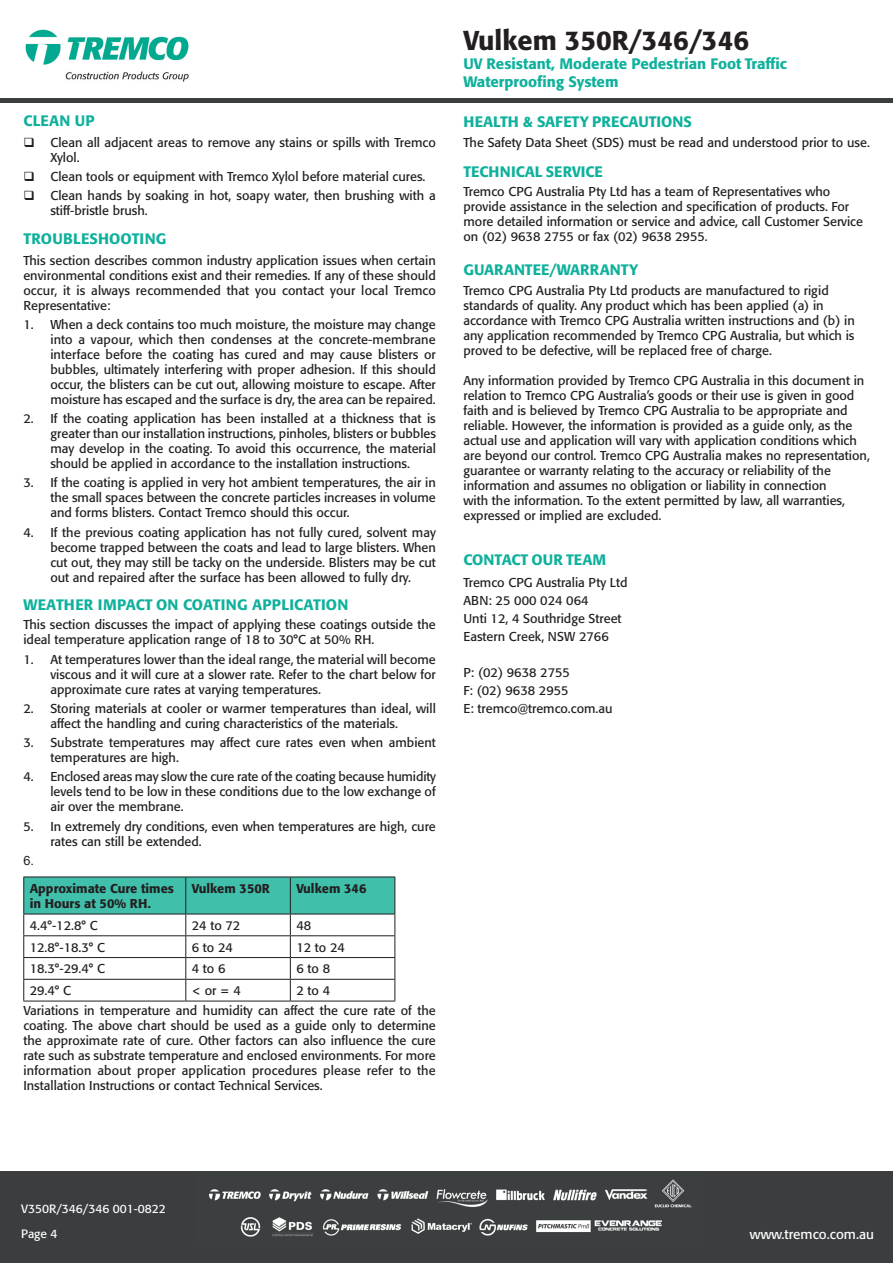
<style>
.page{position:relative;width:893px;height:1263px;background:#fff}
.page>*{position:absolute;margin:0;border:0;box-sizing:border-box;transform-origin:0 0}
.t1{font:500 27px "Formata Pro";color:#231f20}
.t2{font:500 15px "Formata Pro";color:#0fb19c}
.t3{font:13.5px "Formata Pro";color:#fff}
.t4{font:12.75px/15px "Formata Pro";color:#231f20}
.t5{font:500 12.75px/15.3px "Formata Pro";color:#231f20}
.t6{font:12.75px "Arial";color:#231f20}
.t7{font:12px "Formata Pro";color:#fff}
</style>
<div class="page">
<div style="left:0;top:1172px;width:893px;height:91px;background:#3b3d3f"></div>
<img style="left:209px;top:1179px;width:483px;height:58px">
<hr style="left:23px;top:876px;width:163px;height:1px;background:#231f20">
<hr style="left:186px;top:876px;width:104px;height:1px;background:#231f20">
<hr style="left:290px;top:876px;width:105px;height:1px;background:#231f20">
<svg style="left:23px;top:877px;width:372px;height:124px"></svg>
<hr style="left:23px;top:1001px;width:163px;height:1px;background:#231f20">
<hr style="left:186px;top:1001px;width:104px;height:1px;background:#231f20">
<hr style="left:290px;top:1001px;width:105px;height:1px;background:#231f20">
<img style="left:25px;top:29px;width:164px;height:53px">
<hr style="left:0;top:99px;width:893px;height:4px;background:#3a3e3f">
<p class="t2" style="left:23px;top:111px;width:73px">CLEAN UP</p>
<p class="t4" style="left:50px;top:135px;width:387px">Clean all adjacent areas to remove any stains or spills with Tremco<br>Xylol.</p>
<p class="t4" style="left:50px;top:169px;width:377px">Clean tools or equipment with Tremco Xylol before material cures.</p>
<p class="t4" style="left:50px;top:188px;width:387px">Clean hands by soaking in hot, soapy water, then brushing with a stiff-bristle brush.</p>
<p class="t2" style="left:23px;top:229px;width:145px">TROUBLESHOOTING</p>
<p class="t4" style="left:23px;top:252px;width:414px;text-align:justify">This section describes common industry application issues when certain environmental conditions exist and their remedies. If any of these should occur, it is always recommended that you contact your local Tremco Representative:</p>
<p class="t4" style="left:50px;top:317px;width:387px;text-align:justify;text-indent:-27px">1. When a deck contains too much moisture, the moisture may change into a vapour, which then condenses at the concrete-membrane interface before the coating has cured and may cause blisters or bubbles, ultimately interfering with proper adhesion. If this should occur, the blisters can be cut out, allowing moisture to escape. After moisture has escaped and the surface is dry, the area can be repaired.</p>
<p class="t4" style="left:50px;top:411px;width:387px;text-align:justify;text-indent:-27px">2. If the coating application has been installed at a thickness that is greater than our installation instructions, pinholes, blisters or bubbles may develop in the coating. To avoid this occurrence, the material should be applied in accordance to the installation instructions.</p>
<p class="t4" style="left:50px;top:475px;width:387px;text-align:justify;text-indent:-27px">3. If the coating is applied in very hot ambient temperatures, the air in the small spaces between the concrete particles increases in volume and forms blisters. Contact Tremco should this occur.</p>
<p class="t4" style="left:50px;top:524px;width:387px;text-align:justify;text-indent:-27px">4. If the previous coating application has not fully cured, solvent may become trapped between the coats and lead to large blisters. When cut out, they may still be tacky on the underside. Blisters may be cut out and repaired after the surface has been allowed to fully dry.</p>
<p class="t2" style="left:23px;top:595px;width:326px">WEATHER IMPACT ON COATING APPLICATION</p>
<p class="t4" style="left:23px;top:617px;width:414px">This section discusses the impact of applying these coatings outside the ideal temperature application range of 18 to 30°C at 50% RH.</p>
<p class="t4" style="left:50px;top:651px;width:387px;text-align:justify;text-indent:-27px">1. At temperatures lower than the ideal range, the material will become viscous and it will cure at a slower rate. Refer to the chart below for approximate cure rates at varying temperatures.</p>
<p class="t4" style="left:50px;top:701px;width:387px;text-indent:-27px">2. Storing materials at cooler or warmer temperatures than ideal, will affect the handling and curing characteristics of the materials.</p>
<p class="t4" style="left:50px;top:735px;width:387px;text-indent:-27px">3. Substrate temperatures may affect cure rates even when ambient temperatures are high.</p>
<p class="t4" style="left:50px;top:769px;width:387px;text-align:justify;text-indent:-27px">4. Enclosed areas may slow the cure rate of the coating because humidity levels tend to be low in these conditions due to the low exchange of air over the membrane.</p>
<p class="t4" style="left:50px;top:818px;width:387px;text-indent:-27px">5. In extremely dry conditions, even when temperatures are high, cure rates can still be extended.</p>
<p class="t6" style="left:23px;top:851px;width:12px">6.</p>
<p class="t5" style="left:30px;top:880px;width:146px">Approximate Cure times in Hours at 50% RH.</p>
<p class="t5" style="left:192px;top:880px;width:80px">Vulkem 350R</p>
<p class="t5" style="left:296px;top:880px;width:72px">Vulkem 346</p>
<p class="t4" style="left:30px;top:918px;width:69px">4.4°-12.8° C</p>
<p class="t4" style="left:192px;top:918px;width:50px">24 to 72</p>
<p class="t4" style="left:296px;top:918px;width:16px">48</p>
<p class="t4" style="left:30px;top:939px;width:77px">12.8°-18.3° C</p>
<p class="t4" style="left:192px;top:939px;width:43px">6 to 24</p>
<p class="t4" style="left:296px;top:939px;width:50px">12 to 24</p>
<p class="t4" style="left:30px;top:961px;width:77px">18.3°-29.4° C</p>
<p class="t4" style="left:192px;top:961px;width:35px">4 to 6</p>
<p class="t4" style="left:296px;top:961px;width:35px">6 to 8</p>
<p class="t4" style="left:30px;top:983px;width:43px">29.4° C</p>
<p class="t4" style="left:192px;top:983px;width:51px">&lt; or = 4</p>
<p class="t4" style="left:296px;top:983px;width:35px">2 to 4</p>
<p class="t4" style="left:23px;top:1003px;width:414px;text-align:justify">Variations in temperature and humidity can affect the cure rate of the coating. The above chart should be used as a guide only to determine the approximate rate of cure. Other factors can also influence the cure rate such as substrate temperature and enclosed environments. For more information about proper application procedures please refer to the Installation Instructions or contact Technical Services.</p>
<p class="t1" style="left:463px;top:23px;width:287px">Vulkem 350R/346/346</p>
<p class="t2" style="left:463px;top:54px;width:325px">UV Resistant, Moderate Pedestrian Foot Traffic</p>
<p class="t2" style="left:463px;top:72px;width:157px">Waterproofing System</p>
<p class="t2" style="left:463px;top:112px;width:230px">HEALTH &amp; SAFETY PRECAUTIONS</p>
<p class="t4" style="left:463px;top:135px;width:408px">The Safety Data Sheet (SDS) must be read and understood prior to use.</p>
<p class="t2" style="left:463px;top:162px;width:141px">TECHNICAL SERVICE</p>
<p class="t4" style="left:463px;top:184px;width:401px">Tremco CPG Australia Pty Ltd has a team of Representatives who provide assistance in the selection and specification of products. For more detailed information or service and advice, call Customer Service on (02) 9638 2755 or fax (02) 9638 2955.</p>
<p class="t2" style="left:463px;top:260px;width:176px">GUARANTEE/WARRANTY</p>
<p class="t4" style="left:463px;top:282px;width:393px">Tremco CPG Australia Pty Ltd products are manufactured to rigid standards of quality. Any product which has been applied (a) in accordance with Tremco CPG Australia written instructions and (b) in any application recommended by Tremco CPG Australia, but which is proved to be defective, will be replaced free of charge.</p>
<p class="t4" style="left:463px;top:372px;width:408px">Any information provided by Tremco CPG Australia in this document in relation to Tremco CPG Australia’s goods or their use is given in good faith and is believed by Tremco CPG Australia to be appropriate and reliable. However, the information is provided as a guide only, as the actual use and application will vary with application conditions which are beyond our control. Tremco CPG Australia makes no representation, guarantee or warranty relating to the accuracy or reliability of the information and assumes no obligation or liability in connection<br>with the information. To the extent permitted by law, all warranties, expressed or implied are excluded.</p>
<p class="t2" style="left:463px;top:549px;width:144px">CONTACT OUR TEAM</p>
<p class="t4" style="left:463px;top:575px;width:165px">Tremco CPG Australia Pty Ltd</p>
<p class="t4" style="left:463px;top:593px;width:127px">ABN: 25 000 024 064</p>
<p class="t4" style="left:463px;top:611px;width:160px">Unti 12, 4 Southridge Street</p>
<p class="t4" style="left:463px;top:629px;width:147px">Eastern Creek, NSW 2766</p>
<p class="t4" style="left:463px;top:665px;width:108px">P: (02) 9638 2755</p>
<p class="t4" style="left:463px;top:683px;width:107px">F: (02) 9638 2955</p>
<p class="t4" style="left:463px;top:701px;width:151px">E: tremco@tremco.com.au</p>
<p class="t7" style="left:21px;top:1201px;width:146px">V350R/346/346 001-0822</p>
<p class="t7" style="left:21px;top:1226px;width:38px">Page 4</p>
<p class="t3" style="left:750px;top:1226px;width:126px">www.tremco.com.au</p>
</div>
